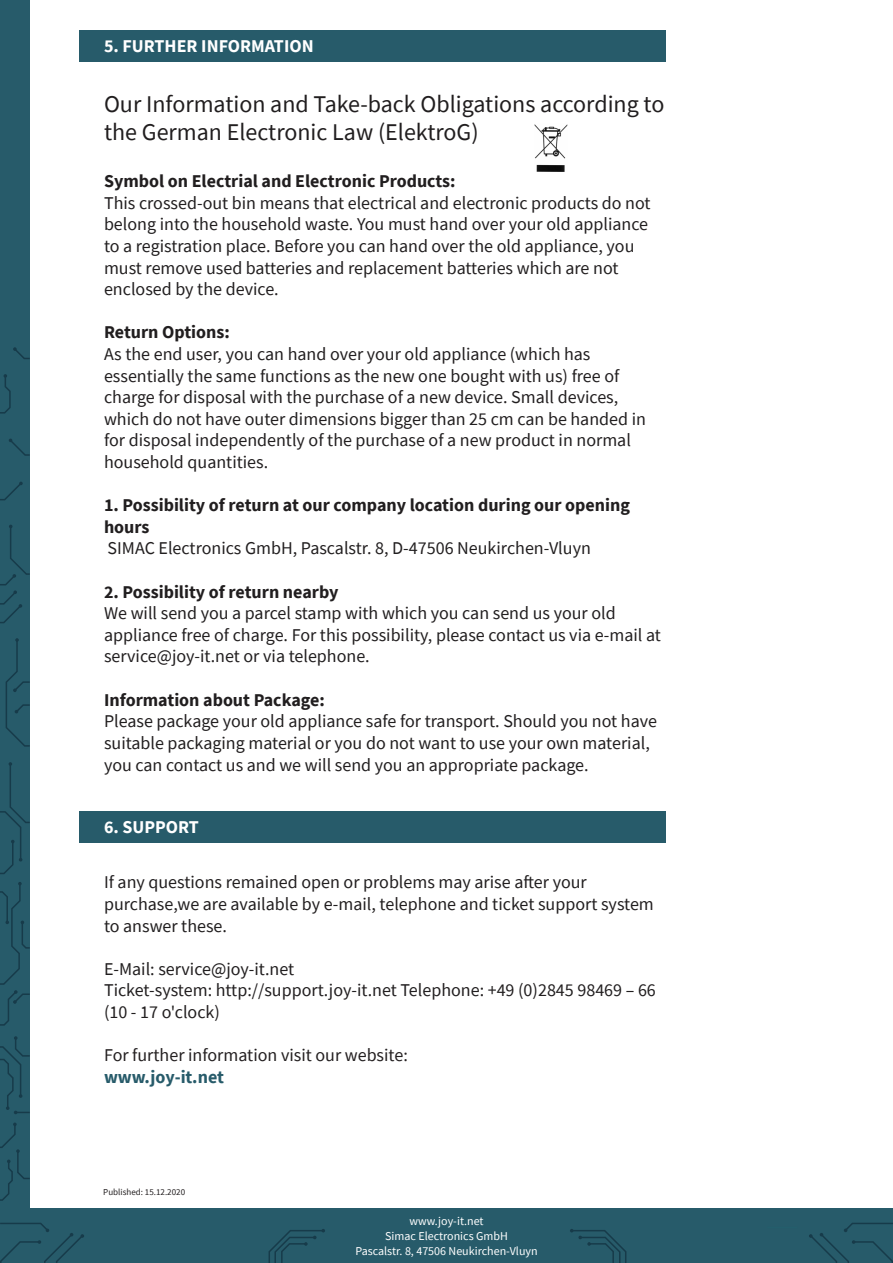
<style>
.page{position:relative;width:893px;height:1263px;background:#fff}
.page>*{position:absolute;margin:0;border:0;box-sizing:border-box;transform-origin:0 0}
.Default{font:24px/28.8px "Source Sans Pro";color:#211e1f}
.Default-2{font:18px/21.6px "Source Sans Pro";color:#211e1f}
.Default-3{font:700 18px/21.6px "Source Sans Pro";color:#211e1f}
.Default-4{font:18px "Source Sans Pro";color:#231f20}
.t1{font:700 18px "Source Sans Pro";color:#fff}
.t2{font:700 18px "Source Sans Pro";color:#275b6a}
.t3{font:12px "Source Sans Pro";color:#fff}
.t4{font:9px "Source Sans Pro";color:#231f20}
</style>
<div class="page">
<div style="left:0;top:0;width:30px;height:1263px;background:#275b6a"></div>
<svg style="left:0;top:1122px;width:30px;height:79px"></svg>
<svg style="left:0;top:1036px;width:30px;height:78px"></svg>
<svg style="left:0;top:882px;width:30px;height:144px"></svg>
<svg style="left:0;top:762px;width:30px;height:112px"></svg>
<svg style="left:5px;top:638px;width:25px;height:109px"></svg>
<svg style="left:0;top:525px;width:30px;height:99px"></svg>
<svg style="left:0;top:482px;width:23px;height:19px"></svg>
<svg style="left:9px;top:438px;width:21px;height:18px"></svg>
<svg style="left:0;top:374px;width:11px;height:40px"></svg>
<svg style="left:13px;top:347px;width:17px;height:12px"></svg>
<div style="left:80px;top:30px;width:586px;height:32px;background:#275b6a"></div>
<div style="left:0;top:1209px;width:893px;height:54px;background:#275b6a"></div>
<svg style="left:268px;top:1229px;width:57px;height:34px"></svg>
<svg style="left:570px;top:1229px;width:57px;height:34px"></svg>
<svg style="left:0;top:1223px;width:84px;height:40px"></svg>
<svg style="left:809px;top:1223px;width:84px;height:40px"></svg>
<div style="left:80px;top:811px;width:586px;height:32px;background:#275b6a"></div>
<img style="left:534px;top:124px;width:34px;height:47px">
<p class="t1" style="left:104px;top:33px;width:211px">5. FURTHER INFORMATION</p>
<p class="Default" style="left:104px;top:89px;width:562px">Our Information and Take-back Obligations according to the German Electronic Law (ElektroG)</p>
<p class="Default-3" style="left:104px;top:170px;width:353px">Symbol on Electrial and Electronic Products:</p>
<p class="Default-2" style="left:104px;top:192px;width:548px">This crossed-out bin means that electrical and electronic products do not belong into the household waste. You must hand over your old appliance to a registration place. Before you can hand over the old appliance, you must remove used batteries and replacement batteries which are not enclosed by the device.</p>
<p class="Default-3" style="left:104px;top:321px;width:127px">Return Options:</p>
<p class="Default-2" style="left:104px;top:343px;width:543px">As the end user, you can hand over your old appliance (which has essentially the same functions as the new one bought with us) free of charge for disposal with the purchase of a new device. Small devices, which do not have outer dimensions bigger than 25 cm can be handed in for disposal independently of the purchase of a new product in normal household quantities.</p>
<p class="Default-3" style="left:104px;top:494px;width:527px">1. Possibility of return at our company location during our opening hours</p>
<p class="Default-2" style="left:108px;top:538px;width:485px">SIMAC Electronics GmbH, Pascalstr. 8, D-47506 Neukirchen-Vluyn</p>
<p class="Default-3" style="left:104px;top:581px;width:236px">2. Possibility of return nearby</p>
<p class="Default-2" style="left:104px;top:602px;width:558px">We will send you a parcel stamp with which you can send us your old appliance free of charge. For this possibility, please contact us via e-mail at service@joy-it.net or via telephone.</p>
<p class="Default-3" style="left:104px;top:689px;width:222px">Information about Package:</p>
<p class="Default-2" style="left:104px;top:710px;width:555px">Please package your old appliance safe for transport. Should you not have suitable packaging material or you do not want to use your own material, you can contact us and we will send you an appropriate package.</p>
<p class="t1" style="left:104px;top:815px;width:96px">6. SUPPORT</p>
<p class="Default-2" style="left:104px;top:871px;width:551px">If any questions remained open or problems may arise after your purchase,we are available by e-mail, telephone and ticket support system to answer these.</p>
<p class="Default-2" style="left:104px;top:958px;width:192px">E-Mail: service@joy-it.net</p>
<p class="Default-2" style="left:104px;top:979px;width:553px">Ticket-system: http://support.joy-it.net Telephone: +49 (0)2845 98469 – 66 (10 - 17 o'clock)</p>
<p class="Default-4" style="left:104px;top:1044px;width:305px">For further information visit our website:</p>
<p class="t2" style="left:104px;top:1065px;width:122px">www.joy-it.net</p>
<p class="t4" style="left:103px;top:1186px;width:83px">Published: 15.12.2020</p>
<p class="t3" style="left:410px;top:1213px;width:75px">www.joy-it.net</p>
<p class="t3" style="left:385px;top:1228px;width:124px">Simac Electronics GmbH</p>
<p class="t3" style="left:355px;top:1243px;width:184px">Pascalstr. 8, 47506 Neukirchen-Vluyn</p>
</div>
